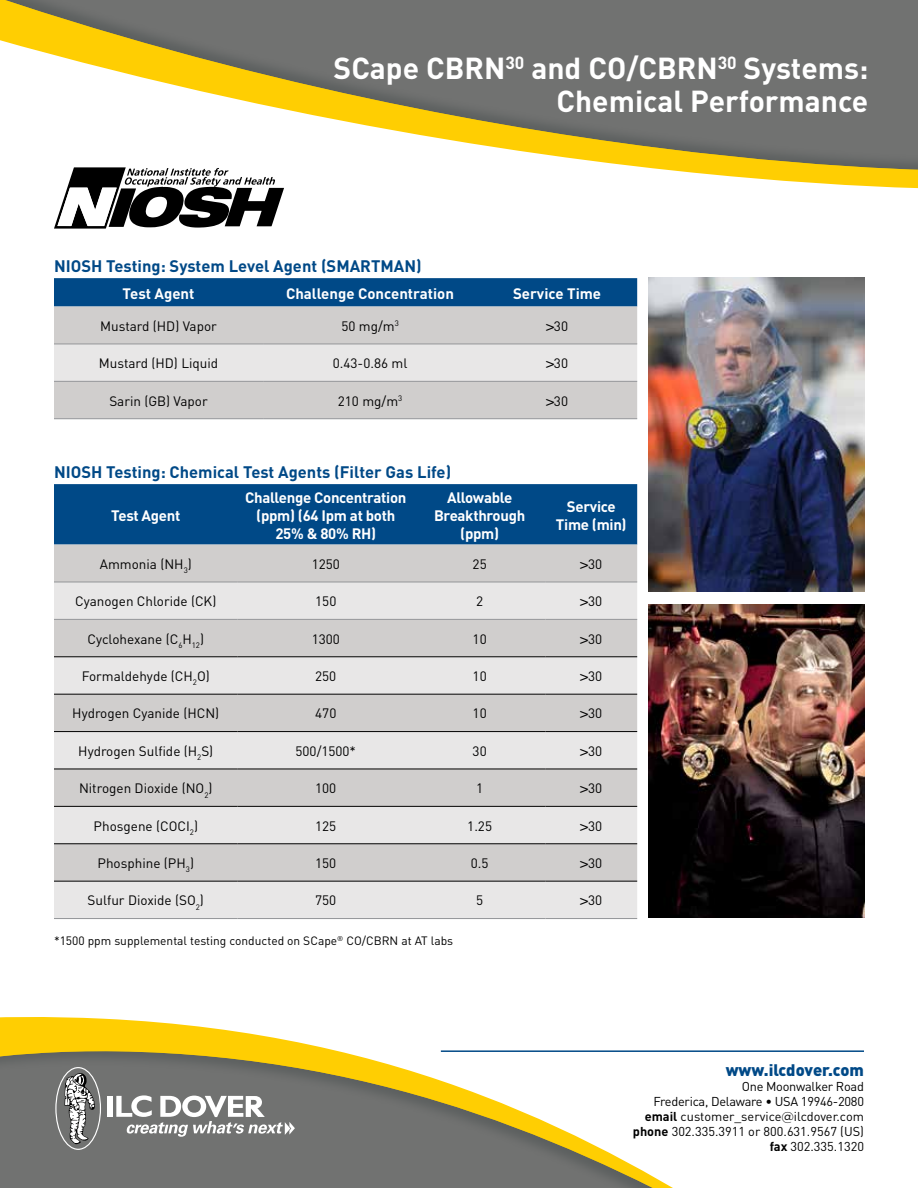
<style>
.page{position:relative;width:918px;height:1188px;background:#fff}
.page>*{position:absolute;margin:0;border:0;box-sizing:border-box;transform-origin:0 0}
.t1{font:700 30px/33px "DIN";color:#fff;text-align:right}
.t2{font:700 16.5px "DIN";color:#004987}
.t3{font:900 16.5px "DIN";color:#004987}
.t4{font:700 15px/18px "DIN";letter-spacing:-.02em;color:#fff;text-align:center}
.t5{font:700 15px "DIN";color:#fff}
.t6{font:13.5px "DIN";color:#000}
.t7{font:12.75px/15px "DIN";letter-spacing:-.01em;color:#000;text-align:right}
.t8{font:12px "DIN";color:#000}
.s1{font-family:"Helvetica"}
.s2{font-weight:700}
.s3{font-family:"Gotham"}
</style>
<div class="page">
<img style="left:648px;top:278px;width:216px;height:313px">
<svg style="left:697px;top:173px;width:221px;height:16px;fill:#ffce02"></svg>
<div style="left:0;top:0;width:918px;height:173px;background:#405b5d;opacity:.25"></div>
<svg style="left:0;top:1017px;width:333px;height:33px;fill:#ffce02"></svg>
<div style="left:0;top:1050px;width:886px;height:138px;background:#405b5d;opacity:.25"></div>
<div style="left:107px;top:1096px;width:5px;height:21px;background:#fff"></div>
<svg style="left:116px;top:1095px;width:179px;height:42px"></svg>
<div style="left:55px;top:1067px;width:46px;height:83px;border:1px solid #fff;border-radius:50%"></div>
<svg style="left:64px;top:1073px;width:31px;height:72px"></svg>
<svg style="left:54px;top:167px;width:230px;height:62px"></svg>
<hr style="left:441px;top:1050px;width:423px;height:2px;background:#004987">
<img style="left:648px;top:605px;width:216px;height:313px">
<div style="left:54px;top:278px;width:583px;height:29px;background:#004987"></div>
<div style="left:54px;top:307px;width:583px;height:111px;background:#d0cecd"></div>
<div style="left:54px;top:345px;width:583px;height:36px;background:#e8e7e7"></div>
<hr style="left:54px;top:344px;width:209px;height:1px;background:#939598">
<hr style="left:263px;top:344px;width:214px;height:1px;background:#939598">
<hr style="left:477px;top:344px;width:160px;height:1px;background:#939598">
<hr style="left:54px;top:381px;width:209px;height:1px;background:#939598">
<hr style="left:263px;top:381px;width:214px;height:1px;background:#939598">
<hr style="left:477px;top:381px;width:160px;height:1px;background:#939598">
<hr style="left:54px;top:418px;width:209px;height:1px;background:#939598">
<hr style="left:263px;top:418px;width:214px;height:1px;background:#939598">
<hr style="left:477px;top:418px;width:160px;height:1px;background:#939598">
<div style="left:54px;top:484px;width:583px;height:61px;background:#004987"></div>
<div style="left:54px;top:545px;width:583px;height:37px;background:#d0cecd"></div>
<svg style="left:54px;top:583px;width:583px;height:335px;background:#dbd9d9"></svg>
<hr style="left:54px;top:657px;width:184px;height:1px;background:#000">
<hr style="left:238px;top:657px;width:176px;height:1px;background:#000">
<hr style="left:414px;top:657px;width:131px;height:1px;background:#000">
<hr style="left:545px;top:657px;width:92px;height:1px;background:#000">
<hr style="left:54px;top:694px;width:184px;height:1px;background:#000">
<hr style="left:238px;top:694px;width:176px;height:1px;background:#000">
<hr style="left:414px;top:694px;width:131px;height:1px;background:#000">
<hr style="left:545px;top:694px;width:92px;height:1px;background:#000">
<hr style="left:54px;top:731px;width:184px;height:1px;background:#000">
<hr style="left:238px;top:731px;width:176px;height:1px;background:#000">
<hr style="left:414px;top:731px;width:131px;height:1px;background:#000">
<hr style="left:545px;top:731px;width:92px;height:1px;background:#000">
<hr style="left:54px;top:769px;width:184px;height:1px;background:#000">
<hr style="left:238px;top:769px;width:176px;height:1px;background:#000">
<hr style="left:414px;top:769px;width:131px;height:1px;background:#000">
<hr style="left:545px;top:769px;width:92px;height:1px;background:#000">
<hr style="left:54px;top:806px;width:184px;height:1px;background:#000">
<hr style="left:238px;top:806px;width:176px;height:1px;background:#000">
<hr style="left:414px;top:806px;width:131px;height:1px;background:#000">
<hr style="left:545px;top:806px;width:92px;height:1px;background:#000">
<hr style="left:54px;top:844px;width:184px;height:1px;background:#000">
<hr style="left:238px;top:844px;width:176px;height:1px;background:#000">
<hr style="left:414px;top:844px;width:131px;height:1px;background:#000">
<hr style="left:545px;top:844px;width:92px;height:1px;background:#000">
<hr style="left:54px;top:881px;width:184px;height:1px;background:#000">
<hr style="left:238px;top:881px;width:176px;height:1px;background:#000">
<hr style="left:414px;top:881px;width:131px;height:1px;background:#000">
<hr style="left:545px;top:881px;width:92px;height:1px;background:#000">
<hr style="left:54px;top:918px;width:184px;height:1px;background:#939598">
<hr style="left:238px;top:918px;width:176px;height:1px;background:#939598">
<hr style="left:414px;top:918px;width:131px;height:1px;background:#939598">
<hr style="left:545px;top:918px;width:92px;height:1px;background:#939598">
<hr style="left:54px;top:582px;width:184px;height:1px;background:#939598">
<hr style="left:238px;top:582px;width:176px;height:1px;background:#939598">
<hr style="left:414px;top:582px;width:131px;height:1px;background:#939598">
<hr style="left:545px;top:582px;width:92px;height:1px;background:#939598">
<hr style="left:54px;top:619px;width:184px;height:1px;background:#939598">
<hr style="left:238px;top:619px;width:176px;height:1px;background:#939598">
<hr style="left:414px;top:619px;width:131px;height:1px;background:#939598">
<hr style="left:545px;top:619px;width:92px;height:1px;background:#939598">
<h1 class="t1" style="left:334px;top:50px;width:536px">SCape CBRN<sup>30</sup> and CO/CBRN<sup>30</sup> Systems:<br>Chemical Performance</h1>
<p class="t2" style="left:54px;top:255px;width:369px">NIOSH Testing: System Level Agent (SMARTMAN)</p>
<p class="t5" style="left:123px;top:283px;width:73px">Test Agent</p>
<p class="t5" style="left:286px;top:283px;width:169px">Challenge Concentration</p>
<p class="t5" style="left:513px;top:283px;width:90px">Service Time</p>
<p class="t6" style="left:100px;top:317px;width:118px">Mustard (HD) Vapor</p>
<p class="t6" style="left:341px;top:317px;width:59px">50 mg/m<sup>3</sup></p>
<p class="t6" style="left:546px;top:317px;width:23px"><span class="s1">&gt;</span>30</p>
<p class="t6" style="left:99px;top:355px;width:121px">Mustard (HD) Liquid</p>
<p class="t6" style="left:333px;top:355px;width:76px">0.43-0.86 ml</p>
<p class="t6" style="left:546px;top:355px;width:23px"><span class="s1">&gt;</span>30</p>
<p class="t6" style="left:109px;top:392px;width:100px">Sarin (GB) Vapor</p>
<p class="t6" style="left:338px;top:392px;width:66px">210 mg/m<sup>3</sup></p>
<p class="t6" style="left:546px;top:392px;width:23px"><span class="s1">&gt;</span>30</p>
<p class="t2" style="left:54px;top:461px;width:399px">NIOSH Testing: Chemical Test Agents (Filter Gas Life)</p>
<p class="t4" style="left:111px;top:506px;width:71px">Test Agent</p>
<p class="t4" style="left:245px;top:488px;width:163px">Challenge Concentration (ppm) (64 Ipm at both<br>25% &amp; 80% RH)</p>
<p class="t4" style="left:434px;top:488px;width:93px">Allowable<br>Breakthrough (ppm)</p>
<p class="t4" style="left:556px;top:497px;width:72px">Service<br>Time (min)</p>
<p class="t6" style="left:100px;top:555px;width:94px">Ammonia (NH<sub>3</sub>)</p>
<p class="t6" style="left:312px;top:555px;width:30px">1250</p>
<p class="t6" style="left:473px;top:555px;width:16px">25</p>
<p class="t6" style="left:580px;top:555px;width:23px"><span class="s1">&gt;</span>30</p>
<p class="t6" style="left:75px;top:593px;width:143px">Cyanogen Chloride (CK)</p>
<p class="t6" style="left:315px;top:593px;width:23px">150</p>
<p class="t6" style="left:476px;top:593px;width:9px">2</p>
<p class="t6" style="left:580px;top:593px;width:23px"><span class="s1">&gt;</span>30</p>
<p class="t6" style="left:88px;top:630px;width:118px">Cyclohexane (C<sub>6</sub>H<sub>12</sub>)</p>
<p class="t6" style="left:312px;top:630px;width:30px">1300</p>
<p class="t6" style="left:473px;top:630px;width:16px">10</p>
<p class="t6" style="left:580px;top:630px;width:23px"><span class="s1">&gt;</span>30</p>
<p class="t6" style="left:82px;top:668px;width:130px">Formaldehyde (CH<sub>2</sub>O)</p>
<p class="t6" style="left:315px;top:668px;width:23px">250</p>
<p class="t6" style="left:473px;top:668px;width:16px">10</p>
<p class="t6" style="left:580px;top:668px;width:23px"><span class="s1">&gt;</span>30</p>
<p class="t6" style="left:72px;top:705px;width:148px">Hydrogen Cyanide (HCN)</p>
<p class="t6" style="left:315px;top:705px;width:23px">470</p>
<p class="t6" style="left:473px;top:705px;width:16px">10</p>
<p class="t6" style="left:580px;top:705px;width:23px"><span class="s1">&gt;</span>30</p>
<p class="t6" style="left:78px;top:742px;width:137px">Hydrogen Sulfide (H<sub>2</sub>S)</p>
<p class="t6" style="left:296px;top:742px;width:62px">500/1500*</p>
<p class="t6" style="left:473px;top:742px;width:16px">30</p>
<p class="t6" style="left:580px;top:742px;width:23px"><span class="s1">&gt;</span>30</p>
<p class="t6" style="left:79px;top:780px;width:135px">Nitrogen Dioxide (NO<sub>2</sub>)</p>
<p class="t6" style="left:315px;top:780px;width:23px">100</p>
<p class="t6" style="left:476px;top:780px;width:9px">1</p>
<p class="t6" style="left:580px;top:780px;width:23px"><span class="s1">&gt;</span>30</p>
<p class="t6" style="left:94px;top:817px;width:106px">Phosgene (COCI<sub>2</sub>)</p>
<p class="t6" style="left:315px;top:817px;width:23px">125</p>
<p class="t6" style="left:467px;top:817px;width:26px">1.25</p>
<p class="t6" style="left:580px;top:817px;width:23px"><span class="s1">&gt;</span>30</p>
<p class="t6" style="left:98px;top:855px;width:98px">Phosphine (PH<sub>3</sub>)</p>
<p class="t6" style="left:315px;top:855px;width:23px">150</p>
<p class="t6" style="left:471px;top:855px;width:19px">0.5</p>
<p class="t6" style="left:580px;top:855px;width:23px"><span class="s1">&gt;</span>30</p>
<p class="t6" style="left:88px;top:892px;width:118px">Sulfur Dioxide (SO<sub>2</sub>)</p>
<p class="t6" style="left:315px;top:892px;width:23px">750</p>
<p class="t6" style="left:476px;top:892px;width:9px">5</p>
<p class="t6" style="left:580px;top:892px;width:23px"><span class="s1">&gt;</span>30</p>
<p class="t8" style="left:54px;top:934px;width:401px">*1500 ppm supplemental testing conducted on SCape<sup>®</sup> CO/CBRN at AT labs</p>
<p class="t3" style="left:726px;top:1059px;width:140px">www.ilcdover.com</p>
<p class="t7" style="left:633px;top:1079px;width:233px">One Moonwalker Road<br>Frederica, Delaware • USA 19946-2080 <span class="s2">email</span> customer_service<span class="s3">@</span>ilcdover.com <span class="s2">phone</span> 302.335.3911 or 800.631.9567 (US) <span class="s2">fax</span> 302.335.1320</p>
</div>
